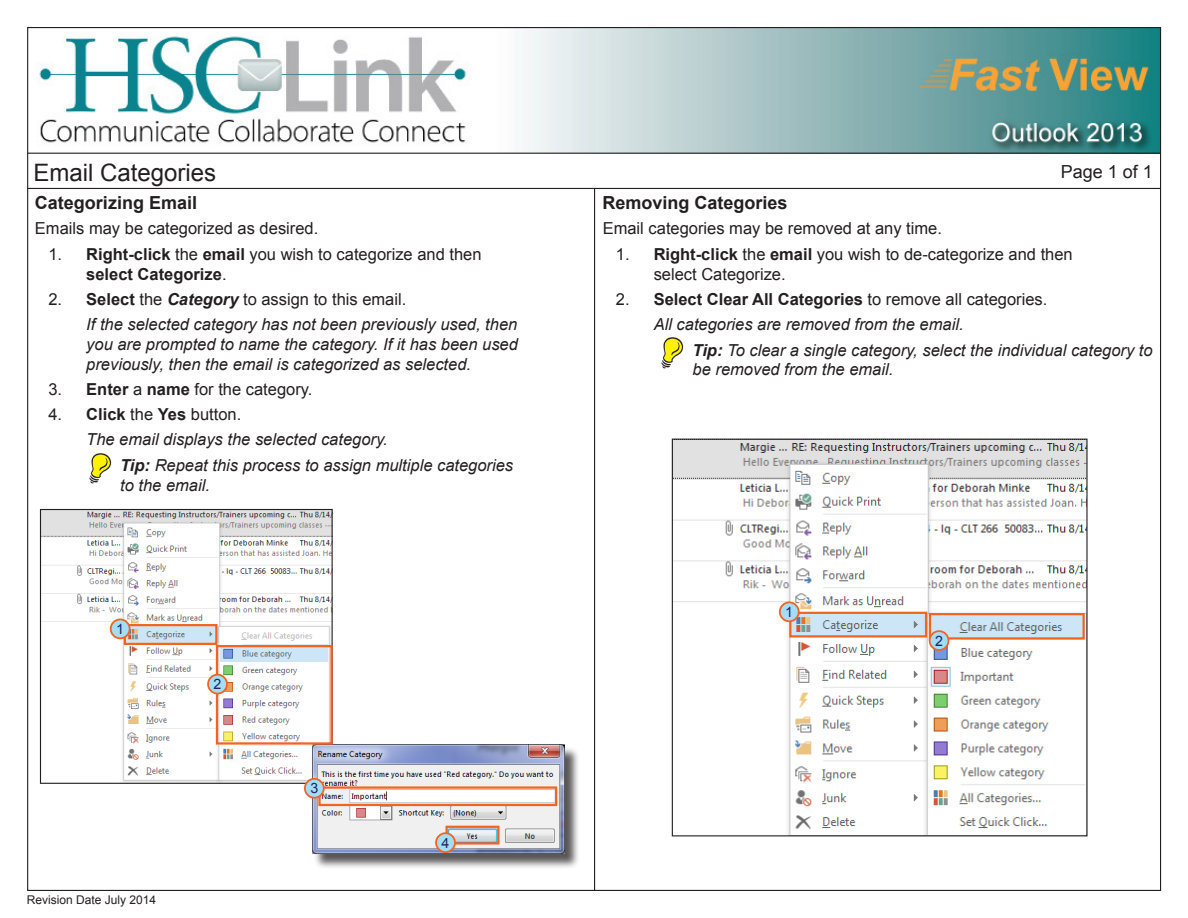
<style>
.page{position:relative;width:1188px;height:918px;background:#fff}
.page>*{position:absolute;margin:0;border:0;box-sizing:border-box;transform-origin:0 0}
.t1{font:24px "Arial";color:#231f20}
.Heading_5{font:700 18px "Arial";color:#231f20}
.Body_-_Normal{font:18px "Arial";color:#231f20}
.Number_Steps{font:16.5px/19.8px "Arial";color:#231f20}
.Number_Steps-2{font:italic 16.5px/19.8px "Arial";color:#231f20;text-align:justify}
.Tip{font:italic 16.5px/19.8px "Arial";color:#231f20}
.Body_-_Normal-2{font:16.5px "Arial";color:#231f20}
.t2{font:14.25px "Arial";color:#252161}
.t3{font:12px "Arial";color:#231f20}
.s1{font-weight:700}
.s2{font-weight:700;font-style:italic}
</style>
<div class="page">
<img style="left:29px;top:29px;width:1130px;height:124px">
<hr style="left:28px;top:188px;width:1133px;height:1px;background:#231f20">
<hr style="left:28px;top:153px;width:1133px;height:1px;background:#231f20">
<hr style="left:594px;top:188px;width:1px;height:703px;background:#231f20">
<img style="left:42px;top:511px;width:289px;height:271px">
<div style="left:40px;top:509px;width:293px;height:275px;border:1px solid #231f20"></div>
<div style="left:314px;top:747px;width:266px;height:122px;background:#231f20;opacity:.75"></div>
<img style="left:312px;top:745px;width:252px;height:108px">
<img style="left:89px;top:453px;width:23px;height:30px">
<img style="left:661px;top:337px;width:23px;height:31px">
<img style="left:674px;top:441px;width:412px;height:393px">
<div style="left:124px;top:624px;width:94px;height:21px;border:2px solid #f36421"></div>
<div style="left:216px;top:645px;width:117px;height:100px;border:2px solid #f36421"></div>
<div style="left:318px;top:786px;width:239px;height:20px;border:2px solid #f36421"></div>
<div style="left:446px;top:826px;width:54px;height:19px;border:2px solid #f36421"></div>
<div style="left:789px;top:612px;width:138px;height:26px;border:2px solid #f36421"></div>
<div style="left:929px;top:613px;width:156px;height:27px;border:2px solid #f36421"></div>
<div style="left:111px;top:619px;width:19px;height:19px;background:#a2def8;border-radius:50%"></div>
<div style="left:110px;top:619px;width:21px;height:20px;border:2px solid #f36421;border-radius:50%"></div>
<div style="left:208px;top:675px;width:19px;height:19px;background:#a2def8;border-radius:50%"></div>
<div style="left:207px;top:674px;width:21px;height:20px;border:2px solid #f36421;border-radius:50%"></div>
<div style="left:305px;top:779px;width:19px;height:19px;background:#a2def8;border-radius:50%"></div>
<div style="left:304px;top:778px;width:21px;height:21px;border:2px solid #f36421;border-radius:50%"></div>
<div style="left:436px;top:833px;width:19px;height:19px;background:#a2def8;border-radius:50%"></div>
<div style="left:435px;top:832px;width:21px;height:21px;border:2px solid #f36421;border-radius:50%"></div>
<div style="left:780px;top:602px;width:19px;height:19px;background:#a2def8;border-radius:50%"></div>
<div style="left:779px;top:601px;width:21px;height:21px;border:2px solid #f36421;border-radius:50%"></div>
<div style="left:930px;top:631px;width:19px;height:19px;background:#a2def8;border-radius:50%"></div>
<div style="left:929px;top:630px;width:20px;height:21px;border:2px solid #f36421;border-radius:50%"></div>
<h1 class="t1" style="left:33px;top:157px;width:184px">Email Categories</h1>
<p class="Body_-_Normal" style="left:1061px;top:160px;width:94px">Page 1 of 1</p>
<p class="Heading_5" style="left:35px;top:191px;width:164px">Categorizing Email</p>
<p class="Body_-_Normal-2" style="left:35px;top:218px;width:285px">Emails may be categorized as desired.</p>
<p class="Number_Steps" style="left:86px;top:244px;width:397px;text-indent:-38px">1. <span class="s1">Right-click</span> the <span class="s1">email</span> you wish to categorize and then <span class="s1">select Categorize</span>.</p>
<p class="Number_Steps" style="left:48px;top:289px;width:359px">2. <span class="s1">Select</span> the <span class="s2">Category</span> to assign to this email.</p>
<p class="Number_Steps-2" style="left:86px;top:315px;width:433px">If the selected category has not been previously used, then you are prompted to name the category. If it has been used previously, then the email is categorized as selected.</p>
<p class="Number_Steps" style="left:48px;top:379px;width:266px">3. <span class="s1">Enter</span> a <span class="s1">name</span> for the category.</p>
<p class="Number_Steps" style="left:48px;top:405px;width:194px">4. <span class="s1">Click</span> the <span class="s1">Yes</span> button.</p>
<p class="Number_Steps-2" style="left:86px;top:430px;width:303px">The email displays the selected category.</p>
<p class="Tip" style="left:120px;top:455px;width:395px"><span class="s1">Tip:</span> Repeat this process to assign multiple categories to the email.</p>
<p class="t2" style="left:116px;top:620px;width:9px">1</p>
<p class="t2" style="left:214px;top:675px;width:9px">2</p>
<p class="t3" style="left:27px;top:892px;width:131px">Revision Date July 2014</p>
<p class="t2" style="left:310px;top:779px;width:9px">3</p>
<p class="t2" style="left:442px;top:833px;width:9px">4</p>
<p class="Heading_5" style="left:602px;top:191px;width:187px">Removing Categories</p>
<p class="Body_-_Normal-2" style="left:603px;top:218px;width:341px">Email categories may be removed at any time.</p>
<p class="Number_Steps" style="left:654px;top:244px;width:421px;text-indent:-38px">1. <span class="s1">Right-click</span> the <span class="s1">email</span> you wish to de-categorize and then select Categorize.</p>
<p class="Number_Steps" style="left:616px;top:289px;width:433px">2. <span class="s1">Select Clear All Categories</span> to remove all categories.</p>
<p class="Number_Steps-2" style="left:654px;top:315px;width:311px">All categories are removed from the email.</p>
<p class="Tip" style="left:693px;top:340px;width:462px"><span class="s1">Tip:</span> To clear a single category, select the individual category to be removed from the email.</p>
<p class="t2" style="left:785px;top:602px;width:9px">1</p>
<p class="t2" style="left:935px;top:631px;width:9px">2</p>
</div>
